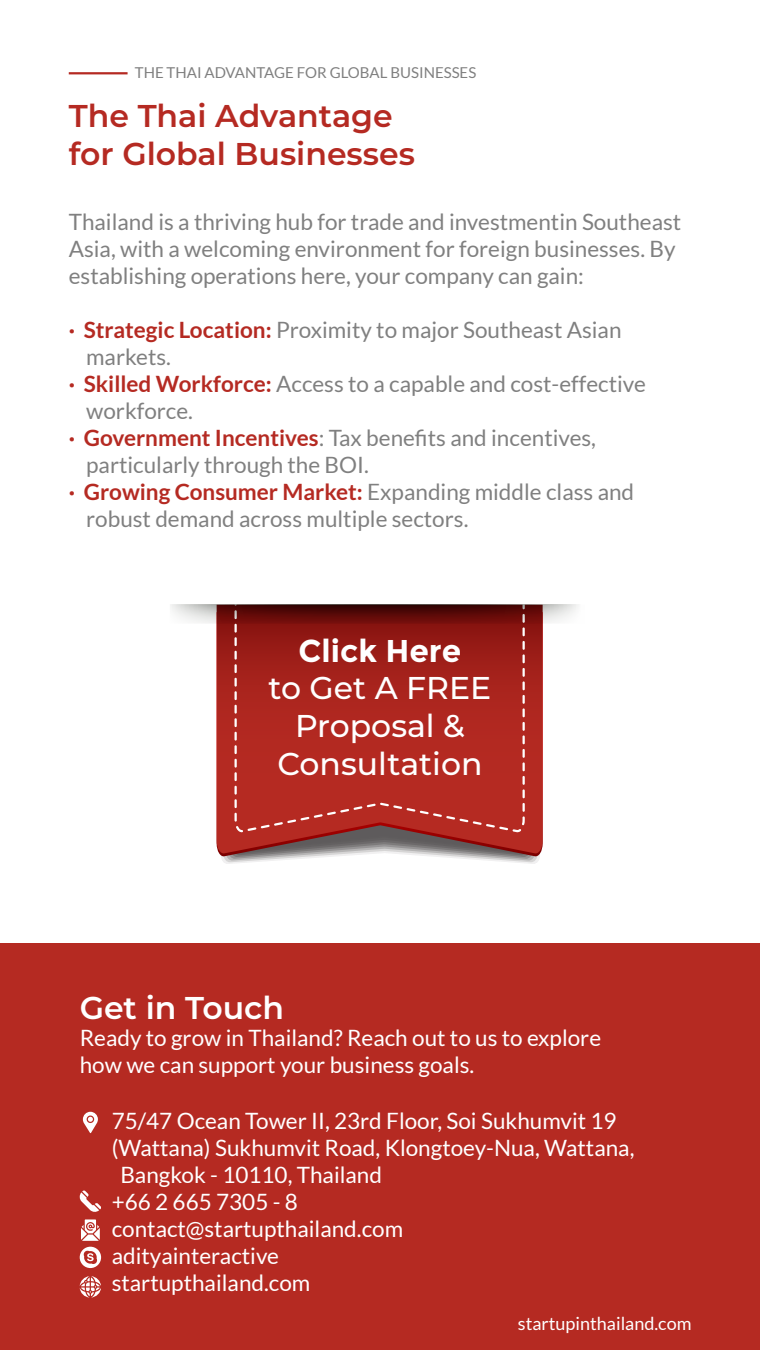
<style>
.page{position:relative;width:760px;height:1350px;background:#fff}
.page>*{position:absolute;margin:0;border:0;box-sizing:border-box;transform-origin:0 0}
.t1{font:600 31.5px/37.8px "Montserrat";color:#b52a22}
.t2{font:500 31.5px/37.8px "Montserrat";color:#fff;text-align:center}
.t3{font:600 31.5px "Montserrat";color:#fff}
.t4{font:700 31.5px "Montserrat";color:#fff}
.t5{font:22.5px/27px "Lato";color:#808080}
.t6{font:22.5px/27px "Lato";color:#fff}
.t7{font:700 22.5px "Lato";color:#b52a22}
.t8{font:18px "Lato";color:#fff}
.t9{font:15.08px "Lato";color:#808080}
.s1{font-weight:700;color:#b52a22}
.s2{font-weight:400;color:#808080}
</style>
<div class="page">
<div style="left:0;top:943px;width:759px;height:407px;background:#b52a22"></div>
<hr style="left:69px;top:72px;width:58px;height:2px;background:#b52a22">
<svg style="left:80px;top:1276px;width:21px;height:22px"></svg>
<svg style="left:79px;top:1190px;width:22px;height:22px"></svg>
<svg style="left:83px;top:1112px;width:15px;height:21px"></svg>
<svg style="left:81px;top:1219px;width:19px;height:22px"></svg>
<svg style="left:80px;top:1247px;width:21px;height:21px"></svg>
<svg style="left:216px;top:650px;width:326px;height:204px;background:#a0403b"></svg>
<svg style="left:233px;top:650px;width:292px;height:184px;background:#af2a23"></svg>
<svg style="left:170px;top:604px;width:408px;height:46px;background:#92403e"></svg>
<p class="t9" style="left:135px;top:64px;width:343px">THE THAI ADVANTAGE FOR GLOBAL BUSINESSES</p>
<h1 class="t1" style="left:69px;top:96px;width:347px">The Thai Advantage for Global Businesses</h1>
<p class="t5" style="left:69px;top:208px;width:614px">Thailand is a thriving hub for trade and investmentin Southeast<br>Asia, with a welcoming environment for foreign businesses. By establishing operations here, your company can gain:</p>
<p class="t5" style="left:69px;top:316px;width:554px"><span class="s1">· Strategic Location:</span> Proximity to major Southeast Asian</p>
<p class="t5" style="left:86px;top:343px;width:86px">markets.</p>
<p class="t5" style="left:69px;top:370px;width:578px"><span class="s1">· Skilled Workforce:</span> Access to a capable and cost-effective</p>
<p class="t5" style="left:86px;top:397px;width:108px">workforce.</p>
<p class="t5" style="left:69px;top:424px;width:528px"><span class="s1">· Government Incentives</span>: Tax benefits and incentives,</p>
<p class="t5" style="left:86px;top:451px;width:284px">particularly through the BOI.</p>
<p class="t7" style="left:69px;top:479px;width:566px">· Growing Consumer Market: <span class="s2">Expanding middle class and</span></p>
<p class="t5" style="left:86px;top:505px;width:383px">robust demand across multiple sectors.</p>
<h1 class="t4" style="left:298px;top:632px;width:164px">Click Here</h1>
<h1 class="t2" style="left:268px;top:668px;width:224px">to Get A FREE<br>Proposal &amp;<br>Consultation</h1>
<h1 class="t3" style="left:80px;top:987px;width:206px">Get in Touch</h1>
<p class="t6" style="left:80px;top:1024px;width:523px">Ready to grow in Thailand? Reach out to us to explore how we can support your business goals.</p>
<p class="t6" style="left:112px;top:1107px;width:506px">75/47 Ocean Tower II, 23rd Floor, Soi Sukhumvit 19</p>
<p class="t6" style="left:112px;top:1134px;width:524px">(Wattana) Sukhumvit Road, Klongtoey-Nua, Wattana,</p>
<p class="t6" style="left:120px;top:1161px;width:263px">Bangkok - 10110, Thailand</p>
<p class="t6" style="left:112px;top:1188px;width:188px">+66 2 665 7305 - 8</p>
<p class="t6" style="left:112px;top:1215px;width:293px">contact@startupthailand.com</p>
<p class="t6" style="left:112px;top:1242px;width:169px">adityainteractive</p>
<p class="t6" style="left:112px;top:1269px;width:200px">startupthailand.com</p>
<p class="t8" style="left:518px;top:1314px;width:175px">startupinthailand.com</p>
</div>
